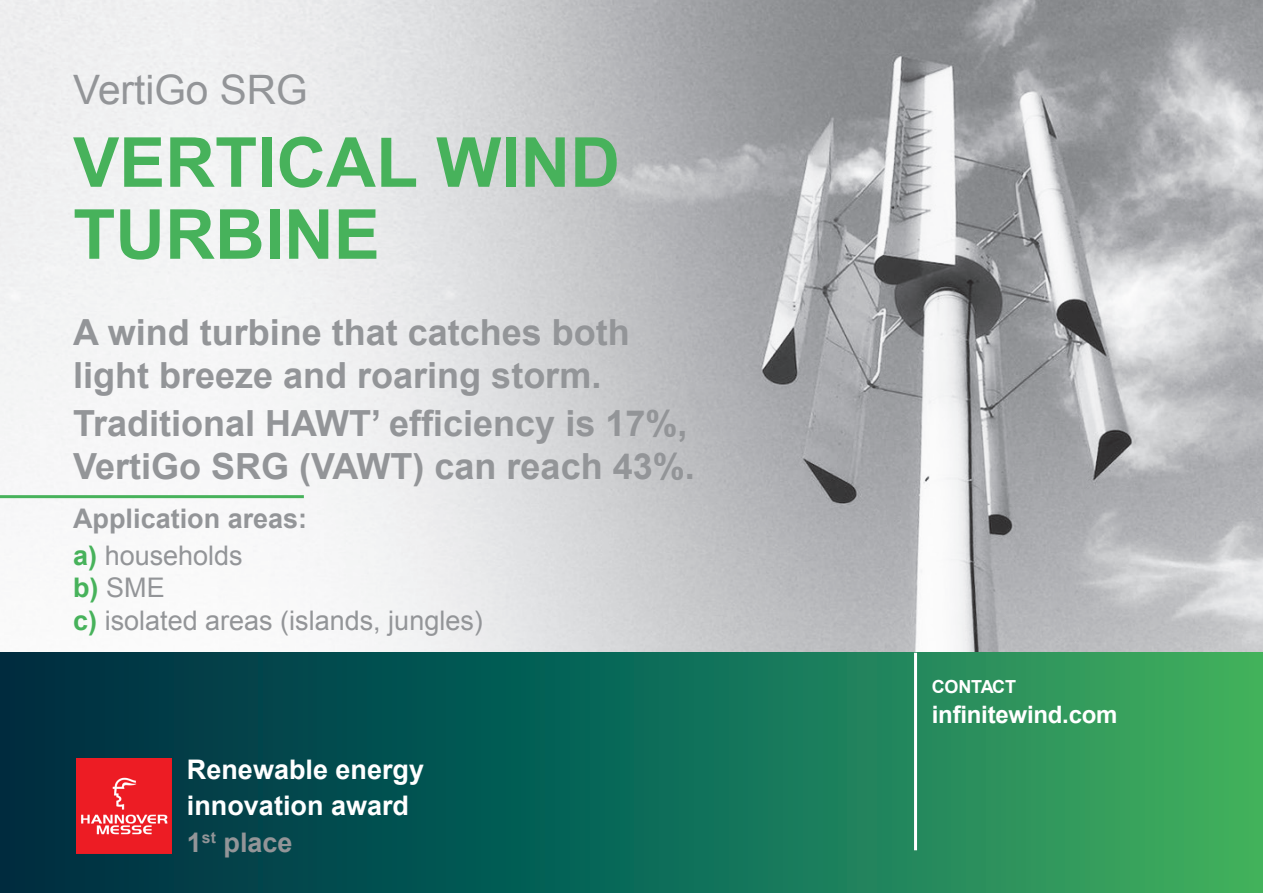
<style>
.page{position:relative;width:1263px;height:893px;background:#fff}
.page>*{position:absolute;margin:0;border:0;box-sizing:border-box;transform-origin:0 0}
.t1{font:700 69px "Arial";color:#47b25b}
.t2{font:40.65px "Arial";color:#939598}
.t3{font:700 36px/43.2px "Arial";color:#939598}
.t4{font:27px "Arial";color:#939598}
.t5{font:700 27px "Arial";color:#fff}
.t6{font:700 27px "Arial";color:#939598}
.kenyer{font:700 24px "Arial";letter-spacing:-.01em;color:#fff}
.kenyer-2{font:700 18px "Arial";letter-spacing:-.015em;color:#fff}
.s1{font-weight:700;color:#47b25b}
</style>
<div class="page">
<img style="left:0;top:0;width:1263px;height:653px">
<svg style="left:0;top:653px;width:1263px;height:240px;background:#156c54"></svg>
<hr style="left:914px;top:653px;width:3px;height:197px;background:#fff">
<hr style="left:0;top:495px;width:304px;height:3px;background:#47b25b">
<img style="left:77px;top:758px;width:94px;height:95px">
<p class="t2" style="left:73px;top:63px;width:236px">VertiGo SRG</p>
<p class="t1" style="left:73px;top:117px;width:548px">VERTICAL WIND</p>
<p class="t1" style="left:73px;top:189px;width:308px">TURBINE</p>
<p class="t3" style="left:73px;top:312px;width:558px">A wind turbine that catches both light breeze and roaring storm.</p>
<p class="t3" style="left:73px;top:403px;width:623px">Traditional HAWT’ efficiency is 17%,<br>VertiGo SRG (VAWT) can reach 43%.</p>
<p class="t6" style="left:73px;top:501px;width:236px">Application areas:</p>
<p class="t4" style="left:73px;top:538px;width:171px"><span class="s1">a)</span> households</p>
<p class="t4" style="left:73px;top:570px;width:93px"><span class="s1">b)</span> SME</p>
<p class="t4" style="left:73px;top:603px;width:411px"><span class="s1">c)</span> isolated areas (islands, jungles)</p>
<p class="t5" style="left:187px;top:751px;width:239px">Renewable energy</p>
<p class="t5" style="left:187px;top:788px;width:224px">innovation award</p>
<p class="t6" style="left:187px;top:825px;width:107px">1<sup>st</sup> place</p>
<p class="kenyer-2" style="left:932px;top:675px;width:86px">CONTACT</p>
<p class="kenyer" style="left:932px;top:699px;width:187px">infinitewind.com</p>
</div>
